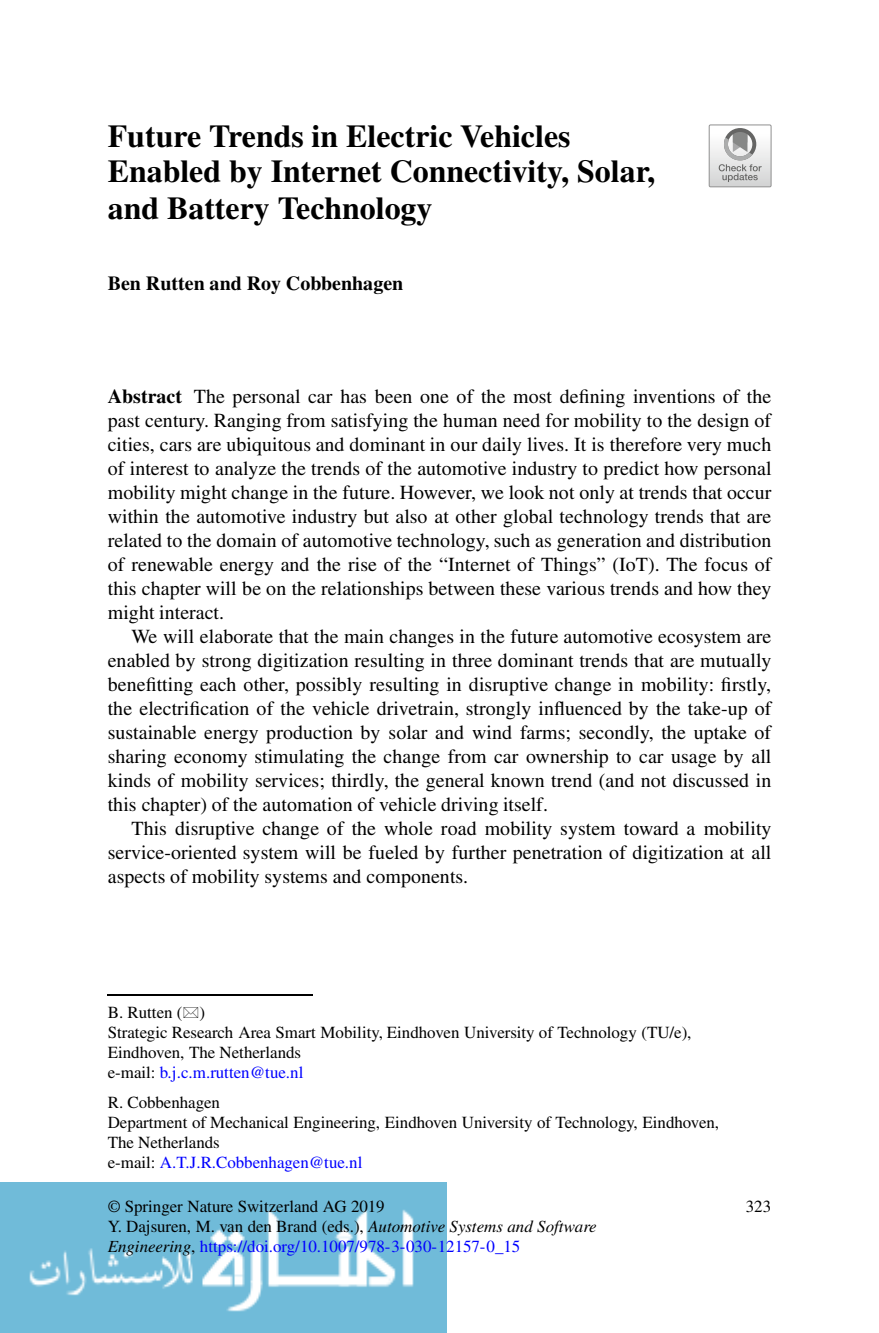
<style>
.page{position:relative;width:879px;height:1333px;background:#fff}
.page>*{position:absolute;margin:0;border:0;box-sizing:border-box;transform-origin:0 0}
.t1{font:700 31.8px/35.8px "Qysjqd Qnjskl Times";color:#000}
.t2{font:20px/24px "Hqggtd Csbnrc Times";color:#000;text-align:justify}
.t3{font:700 20px "Qysjqd Qnjskl Times";color:#000}
.t4{font:17px/20px "Hqggtd Csbnrc Times";letter-spacing:-.005em;color:#000}
.s1{font-family:"Qysjqd Qnjskl Times";font-weight:700}
.s2{color:#00f}
.s3{font-family:"Lyrfll Dwvkrw Times";font-style:italic}
</style>
<div class="page">
<img style="left:0;top:1182px;width:446px;height:150px">
<div style="left:709px;top:125px;width:62px;height:62px;border:1px solid #909090"></div>
<svg style="left:718px;top:128px;width:43px;height:54px"></svg>
<img style="left:108px;top:994px;width:204px;height:1px">
<h1 class="t1" style="left:108px;top:121px;width:549px">Future Trends in Electric Vehicles<br>Enabled by Internet Connectivity, Solar, and Battery Technology</h1>
<p class="t3" style="left:108px;top:276px;width:297px">Ben Rutten and Roy Cobbenhagen</p>
<p class="t2" style="left:108px;top:386px;width:665px"><span class="s1">Abstract</span> The personal car has been one of the most defining inventions of the past century. Ranging from satisfying the human need for mobility to the design of cities, cars are ubiquitous and dominant in our daily lives. It is therefore very much of interest to analyze the trends of the automotive industry to predict how personal mobility might change in the future. However, we look not only at trends that occur within the automotive industry but also at other global technology trends that are related to the domain of automotive technology, such as generation and distribution of renewable energy and the rise of the “Internet of Things” (IoT). The focus of this chapter will be on the relationships between these various trends and how they might interact.</p>
<p class="t2" style="left:108px;top:626px;width:665px;text-indent:24px">We will elaborate that the main changes in the future automotive ecosystem are enabled by strong digitization resulting in three dominant trends that are mutually benefitting each other, possibly resulting in disruptive change in mobility: firstly, the electrification of the vehicle drivetrain, strongly influenced by the take-up of sustainable energy production by solar and wind farms; secondly, the uptake of sharing economy stimulating the change from car ownership to car usage by all kinds of mobility services; thirdly, the general known trend (and not discussed in this chapter) of the automation of vehicle driving itself.</p>
<p class="t2" style="left:108px;top:818px;width:665px;text-indent:24px">This disruptive change of the whole road mobility system toward a mobility service-oriented system will be fueled by further penetration of digitization at all aspects of mobility systems and components.</p>
<p class="t4" style="left:108px;top:1004px;width:585px">B. Rutten ( )<br>Strategic Research Area Smart Mobility, Eindhoven University of Technology (TU/e), Eindhoven, The Netherlands<br>e-mail: <span class="s2">b.j.c.m.rutten@tue.nl</span></p>
<p class="t4" style="left:108px;top:1093px;width:613px">R. Cobbenhagen<br>Department of Mechanical Engineering, Eindhoven University of Technology, Eindhoven, The Netherlands<br>e-mail: <span class="s2">A.T.J.R.Cobbenhagen@tue.nl</span></p>
<p class="t4" style="left:108px;top:1197px;width:490px">© Springer Nature Switzerland AG 2019<br>Y. Dajsuren, M. van den Brand (eds.), <span class="s3">Automotive Systems and Software<br>Engineering</span>, <span class="s2">https://doi.org/10.1007/978-3-030-12157-0_15</span></p>
<p class="t4" style="left:746px;top:1197px;width:27px">323</p>
</div>
